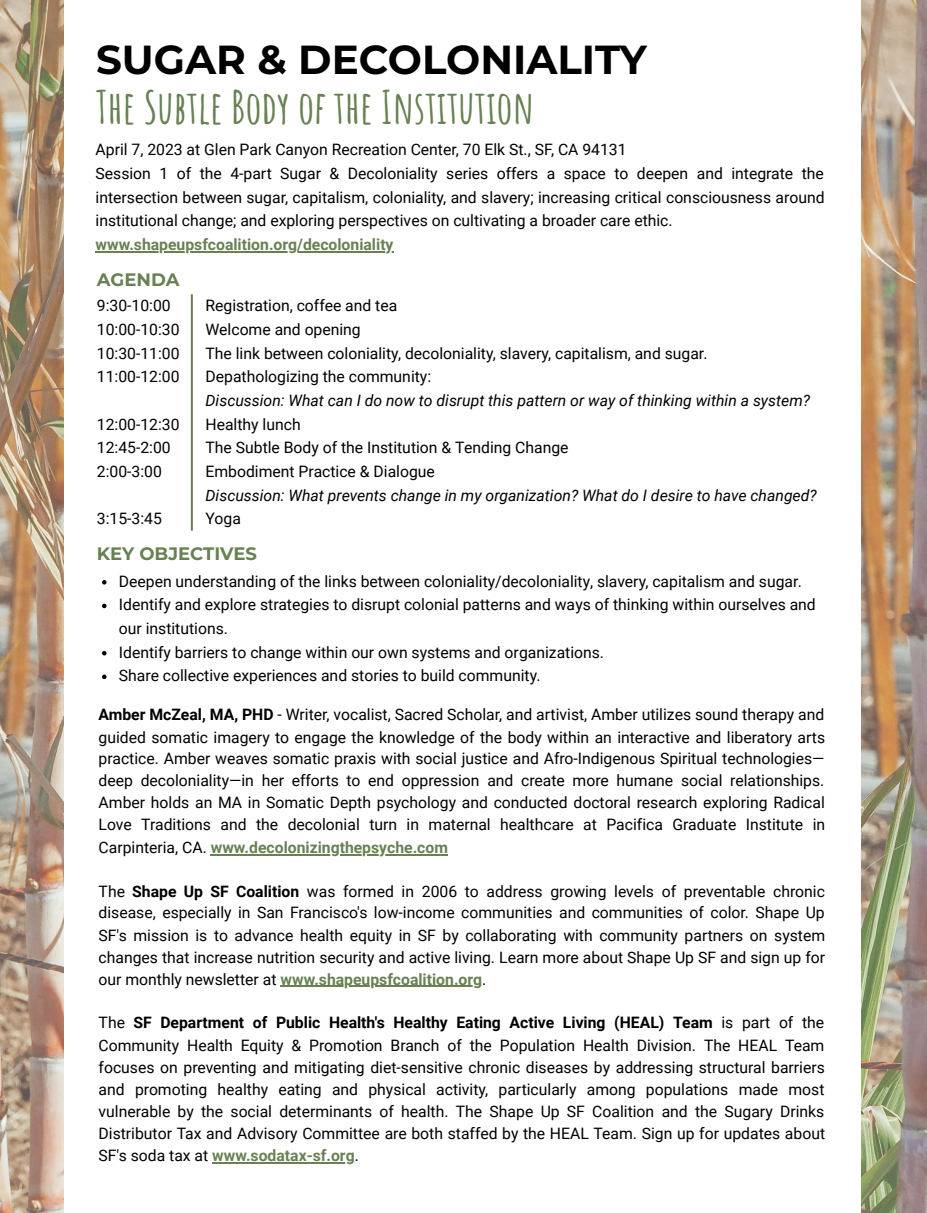
<style>
.page{position:relative;width:927px;height:1213px;background:#fff}
.page>*{position:absolute;margin:0;border:0;box-sizing:border-box;transform-origin:0 0}
.t1{font:700 45px "Amatic SC";color:#678152}
.t2{font:700 40.5px "Montserrat";color:#000}
.t3{font:700 18px "Montserrat";color:#678152}
.t4{font:15.75px/23.6px "Roboto";color:#000}
.t5{font:italic 15.75px/23.6px "Roboto";color:#000}
.t6{font:700 15.75px "Roboto";color:#678152}
.s1{font-weight:700;color:#678152}
.s2{font-style:italic}
.s3{font-style:normal}
.s4{font-weight:700}
.s5{font-weight:400;color:#000}
</style>
<div class="page">
<img style="left:0;top:0;width:927px;height:1212px">
<div style="left:64px;top:0;width:797px;height:1212px;background:#fff"></div>
<svg style="left:102px;top:580px;width:5px;height:4px"></svg>
<svg style="left:102px;top:603px;width:5px;height:5px"></svg>
<svg style="left:102px;top:651px;width:5px;height:4px"></svg>
<svg style="left:102px;top:674px;width:5px;height:5px"></svg>
<hr style="left:96px;top:251px;width:298px;height:1px;background:#678152">
<hr style="left:191px;top:294px;width:2px;height:236px;background:#678152">
<hr style="left:211px;top:854px;width:237px;height:1px;background:#678152">
<hr style="left:281px;top:985px;width:201px;height:1px;background:#678152">
<hr style="left:212px;top:1162px;width:143px;height:1px;background:#678152">
<p class="t2" style="left:96px;top:35px;width:552px">SUGAR &amp; DECOLONIALITY</p>
<p class="t1" style="left:96px;top:78px;width:440px">The Subtle Body of the Institution</p>
<p class="t4" style="left:96px;top:138px;width:730px">April 7, 2023 at Glen Park Canyon Recreation Center, 70 Elk St., SF, CA 94131<br>Session 1 of the 4-part Sugar &amp; Decoloniality series offers a space to deepen and integrate the</p>
<p class="t4" style="left:96px;top:185px;width:730px">intersection between sugar, capitalism, coloniality, and slavery; increasing critical consciousness around institutional change; and exploring perspectives on cultivating a broader care ethic. <span class="s1">www.shapeupsfcoalition.org/decoloniality</span></p>
<p class="t3" style="left:97px;top:268px;width:84px">AGENDA</p>
<p class="t4" style="left:97px;top:294px;width:84px">9:30-10:00<br>10:00-10:30<br>10:30-11:00<br>11:00-12:00</p>
<p class="t4" style="left:97px;top:412px;width:84px">12:00-12:30<br>12:45-2:00</p>
<p class="t4" style="left:97px;top:459px;width:66px">2:00-3:00</p>
<p class="t4" style="left:97px;top:507px;width:66px">3:15-3:45</p>
<p class="t4" style="left:206px;top:294px;width:504px">Registration, coffee and tea<br>Welcome and opening<br>The link between coloniality, decoloniality, slavery, capitalism, and sugar.</p>
<p class="t4" style="left:206px;top:365px;width:606px">Depathologizing the community:<br><span class="s2">Discussion: What can I do now to disrupt this pattern or way of thinking within a system?<br></span>Healthy lunch<br>The Subtle Body of the Institution &amp; Tending Change</p>
<p class="t5" style="left:206px;top:460px;width:613px"><span class="s3">Embodiment Practice &amp; Dialogue<br></span>Discussion: What prevents change in my organization? What do I desire to have changed?<br><span class="s3">Yoga</span></p>
<p class="t3" style="left:97px;top:542px;width:162px">KEY OBJECTIVES</p>
<p class="t4" style="left:119px;top:569px;width:698px">Deepen understanding of the links between coloniality/decoloniality, slavery, capitalism and sugar.<br>Identify and explore strategies to disrupt colonial patterns and ways of thinking within ourselves and our institutions.<br>Identify barriers to change within our own systems and organizations.</p>
<p class="t4" style="left:119px;top:664px;width:423px">Share collective experiences and stories to build community.</p>
<p class="t4" style="left:99px;top:703px;width:727px"><span class="s4">Amber McZeal, MA, PHD</span> - Writer, vocalist, Sacred Scholar, and artivist, Amber utilizes sound therapy and</p>
<p class="t4" style="left:99px;top:726px;width:728px;line-height:21.4px">guided somatic imagery to engage the knowledge of the body within an interactive and liberatory arts practice. Amber weaves somatic praxis with social justice and Afro-Indigenous Spiritual technologies—</p>
<p class="t4" style="left:99px;top:770px;width:728px;line-height:21.9px;text-align:justify">deep decoloniality—in her efforts to end oppression and create more humane social relationships.<br>Amber holds an MA in Somatic Depth psychology and conducted doctoral research exploring Radical Love Traditions and the decolonial turn in maternal healthcare at Pacifica Graduate Institute in</p>
<p class="t6" style="left:99px;top:838px;width:351px"><span class="s5">Carpinteria, CA.</span> www.decolonizingthepsyche.com</p>
<p class="t4" style="left:99px;top:880px;width:728px;line-height:21.9px;text-align:justify">The <span class="s4">Shape Up SF Coalition</span> was formed in 2006 to address growing levels of preventable chronic disease, especially in San Francisco's low-income communities and communities of color. Shape Up SF's mission is to advance health equity in SF by collaborating with community partners on system</p>
<p class="t4" style="left:99px;top:947px;width:728px;line-height:21.4px">changes that increase nutrition security and active living. Learn more about Shape Up SF and sign up for our monthly newsletter at <span class="s1">www.shapeupsfcoalition.org</span>.</p>
<p class="t4" style="left:99px;top:1011px;width:727px;line-height:22.5px">The <span class="s4">SF Department of Public Health's Healthy Eating Active Living (HEAL) Team</span> is part of the<br>Community Health Equity &amp; Promotion Branch of the Population Health Division. The HEAL Team</p>
<p class="t4" style="left:99px;top:1057px;width:728px;line-height:21.4px">focuses on preventing and mitigating diet-sensitive chronic diseases by addressing structural barriers and promoting healthy eating and physical activity, particularly among populations made most</p>
<p class="t4" style="left:99px;top:1100px;width:727px">vulnerable by the social determinants of health. The Shape Up SF Coalition and the Sugary Drinks</p>
<p class="t4" style="left:99px;top:1122px;width:728px;line-height:22.5px">Distributor Tax and Advisory Committee are both staffed by the HEAL Team. Sign up for updates about<br>SF's soda tax at <span class="s1">www.sodatax-sf.org</span>.</p>
</div>
